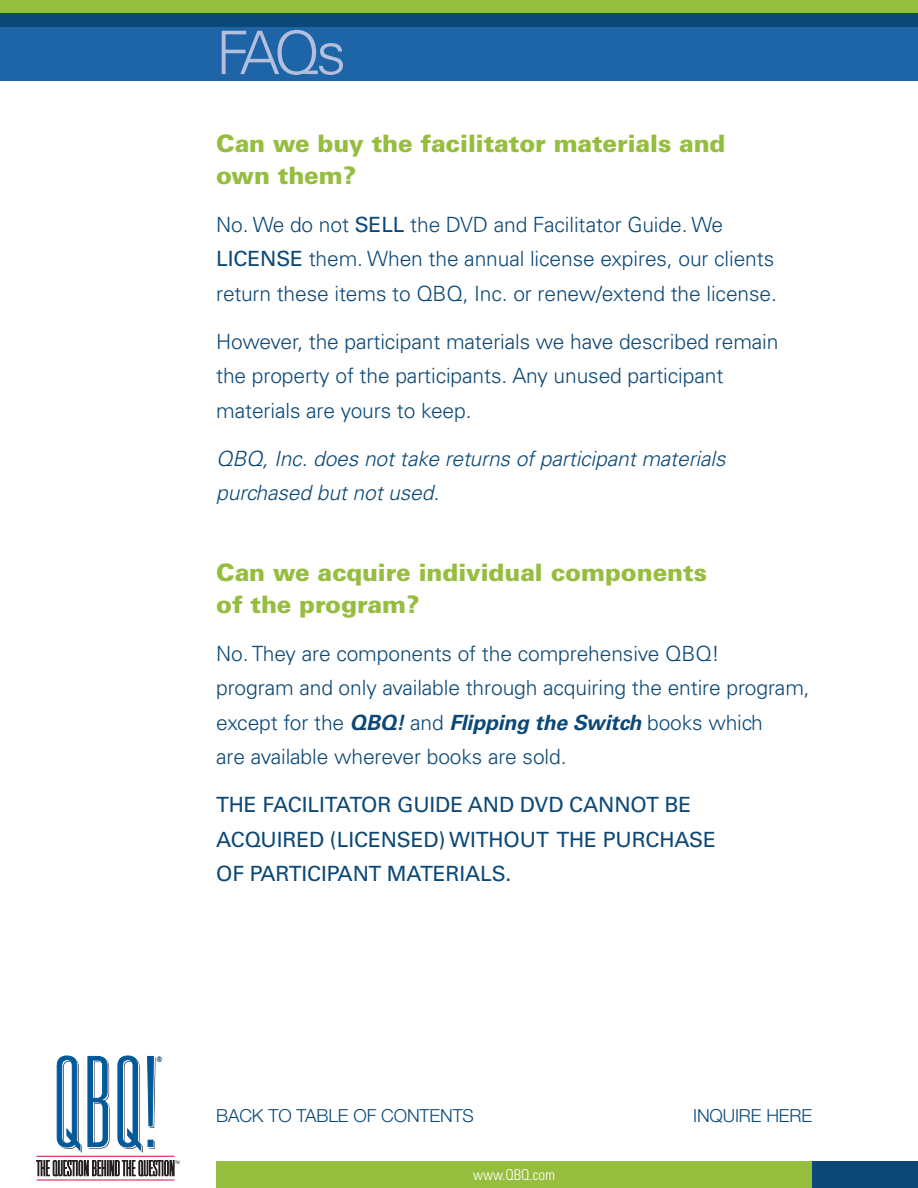
<style>
.page{position:relative;width:918px;height:1188px;background:#fff}
.page>*{position:absolute;margin:0;border:0;box-sizing:border-box;transform-origin:0 0}
.t1{font:300 60px "Univers LT Std";color:#b4bfdd}
.t2{font:900 24px/31.5px "Univers LT Std";letter-spacing:-.005em;color:#95bd3e}
.t3{font:300 21px/34.5px "Univers LT Std";letter-spacing:-.005em;color:#0c4877}
.t4{font:21px/34.5px "Univers LT Std";letter-spacing:-.005em;color:#0c4877}
.t5{font:italic 300 21px/34.5px "Univers LT Std";letter-spacing:-.005em;color:#0c4877}
.t6{font:300 18px "Helvetica Neue LT Std";letter-spacing:-.005em;color:#0c4877}
.t7{font:300 condensed 15px "Univers LT Std";letter-spacing:-.005em;color:#fff}
.t8{font:300 condensed 7.35px "Univers";color:#231f20;scale:.84 1}
.s1{font-weight:400}
.s2{font-weight:700;font-style:italic}
</style>
<div class="page">
<div style="left:0;top:0;width:918px;height:14px;background:#95bd3e"></div>
<div style="left:0;top:14px;width:918px;height:13px;background:#0c4877"></div>
<div style="left:0;top:27px;width:918px;height:54px;background:#1d65a7"></div>
<div style="left:812px;top:1161px;width:106px;height:27px;background:#0c4877"></div>
<div style="left:216px;top:1161px;width:596px;height:27px;background:#95bd3e"></div>
<hr style="left:37px;top:1156px;width:137px;height:1px;background:#d10e40">
<hr style="left:37px;top:1180px;width:137px;height:1px;background:#d10e40">
<svg style="left:36px;top:1160px;width:138px;height:16px"></svg>
<svg style="left:57px;top:1056px;width:99px;height:97px"></svg>
<h1 class="t1" style="left:216px;top:17px;width:132px">FAQs</h1>
<p class="t2" style="left:216px;top:128px;width:511px">Can we buy the facilitator materials and own them?</p>
<p class="t3" style="left:216px;top:207px;width:562px">No. We do not <span class="s1">SELL</span> the DVD and Facilitator Guide. We<br><span class="s1">LICENSE</span> them. When the annual license expires, our clients return these items to QBQ, Inc. or renew/extend the license.</p>
<p class="t3" style="left:216px;top:324px;width:564px">However, the participant materials we have described remain the property of the participants. Any unused participant materials are yours to keep.</p>
<p class="t5" style="left:216px;top:441px;width:511px">QBQ, Inc. does not take returns of participant materials purchased but not used.</p>
<p class="t2" style="left:216px;top:557px;width:492px">Can we acquire individual components of the program?</p>
<p class="t3" style="left:216px;top:636px;width:595px">No. They are components of the comprehensive QBQ!<br>program and only available through acquiring the entire program, except for the <span class="s2">QBQ!</span> and <span class="s2">Flipping the Switch</span> books which<br>are available wherever books are sold.</p>
<p class="t4" style="left:216px;top:788px;width:501px">THE FACILITATOR GUIDE AND DVD CANNOT BE<br>ACQUIRED (LICENSED) WITHOUT THE PURCHASE<br>OF PARTICIPANT MATERIALS.</p>
<p class="t8" style="left:157px;top:1055px;width:7px">®</p>
<p class="t8" style="left:175px;top:1159px;width:7px">™</p>
<p class="t6" style="left:216px;top:1104px;width:259px">BACK TO TABLE OF CONTENTS</p>
<p class="t6" style="left:693px;top:1104px;width:121px">INQUIRE HERE</p>
<p class="t7" style="left:473px;top:1166px;width:83px">www.QBQ.com</p>
</div>
